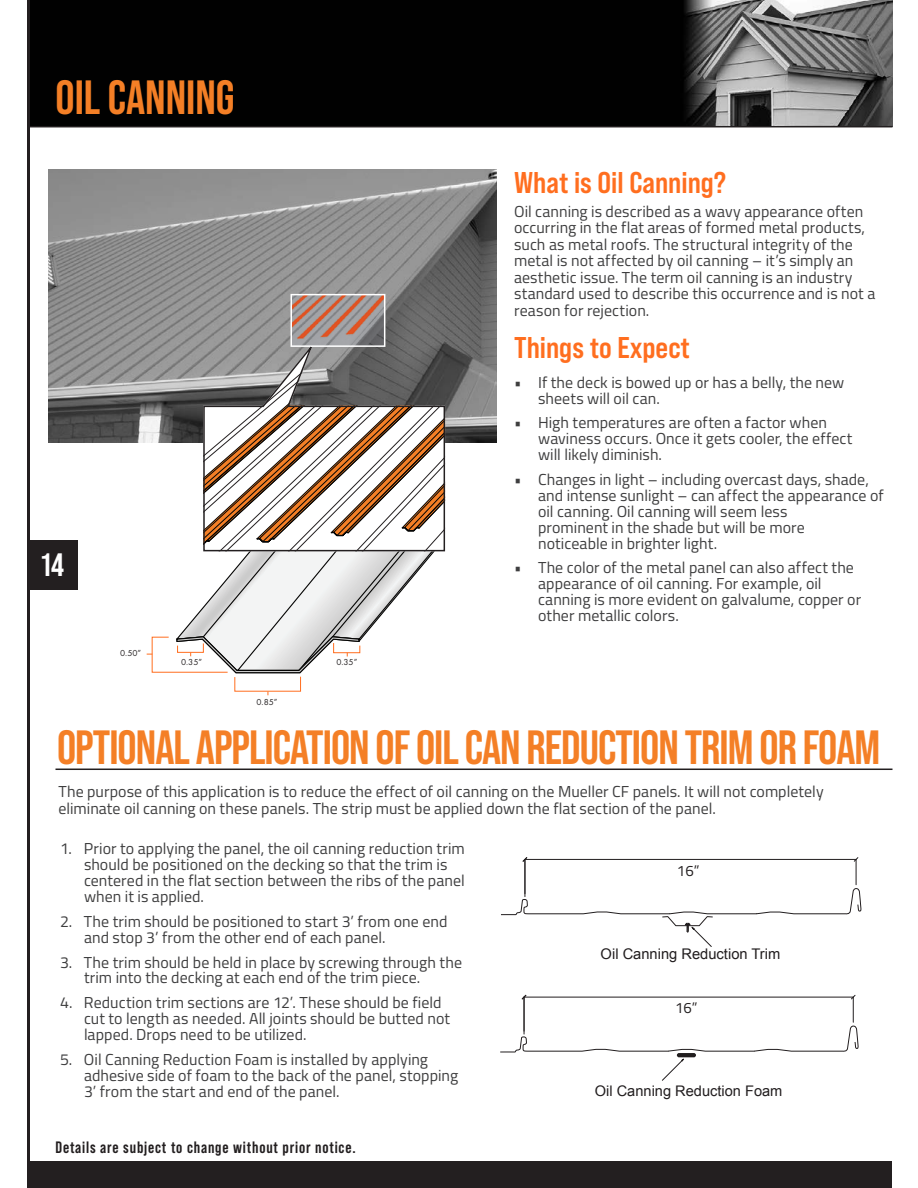
<style>
.page{position:relative;width:918px;height:1188px;background:#fff}
.page>*{position:absolute;margin:0;border:0;box-sizing:border-box;transform-origin:0 0}
.Left_Top_Titles_-_Orange{font:700 48px "Bebas Neue Pro";letter-spacing:-.02em;color:#f47f26}
.Top_Titles_-_Orange_-_Level_2{font:700 48px "Bebas Neue Pro";color:#f47f26}
.Left_Page_Numbers{font:700 32.4px "Bebas Neue Pro";color:#fff}
._3RD_SUB_ORANGE_HEADERS{font:30px "Bebas Neue Pro Sm E Bd";color:#ff6e1f}
.t1{font:700 16.5px "Bebas Neue Pro";letter-spacing:.05em;color:#231f20}
.Oil_Canning_with_Tabs_Left_Justify{font:15.9px/15.9px "Titillium Web";letter-spacing:.005em;color:#3e3e3f}
.Oil_Canning_Body{font:15.9px/16.5px "Titillium Web";letter-spacing:.005em;color:#3e3e3f}
.t2{font:15px "Titillium Web";color:#231f20}
.t3{font:14.7px "Arial";color:#211d1e}
.t4{font:14.55px "Arial";color:#211d1e}
.Futura_Measurement{font:9px "Futura PT";color:#231f20}
</style>
<div class="page">
<img style="left:30px;top:0;width:862px;height:126px">
<div style="left:28px;top:1161px;width:864px;height:27px;background:#231f20"></div>
<hr style="left:28px;top:126px;width:864px;height:1px;background:#231f20">
<hr style="left:27px;top:0;width:3px;height:1188px;background:#231f20">
<svg style="left:501px;top:857px;width:361px;height:90px"></svg>
<svg style="left:500px;top:995px;width:359px;height:58px"></svg>
<hr style="left:677px;top:1053px;width:19px;height:4px;background:#211d1e;border-radius:2px">
<svg style="left:662px;top:1059px;width:22px;height:21px"></svg>
<hr style="left:56px;top:769px;width:836px;height:1px;background:#231f20">
<img style="left:49px;top:169px;width:448px;height:274px">
<img style="left:294px;top:297px;width:88px;height:42px">
<div style="left:291px;top:294px;width:94px;height:53px;border:2px solid #fff"></div>
<svg style="left:202px;top:339px;width:244px;height:212px;background:#929293"></svg>
<svg style="left:147px;top:347px;width:298px;height:326px"></svg>
<div style="left:28px;top:540px;width:50px;height:49px;background:#231f20"></div>
<p class="Top_Titles_-_Orange_-_Level_2" style="left:56px;top:70px;width:181px">OIL CANNING</p>
<p class="Left_Page_Numbers" style="left:42px;top:546px;width:24px">14</p>
<p class="Futura_Measurement" style="left:120px;top:647px;width:23px">0.50”</p>
<p class="Futura_Measurement" style="left:181px;top:657px;width:23px">0.35”</p>
<p class="Futura_Measurement" style="left:336px;top:657px;width:23px">0.35”</p>
<p class="Futura_Measurement" style="left:257px;top:696px;width:23px">0.85”</p>
<p class="_3RD_SUB_ORANGE_HEADERS" style="left:514px;top:165px;width:214px">What is Oil Canning?</p>
<p class="Oil_Canning_Body" style="left:514px;top:202px;width:363px">Oil canning is described as a wavy appearance often occurring in the flat areas of formed metal products, such as metal roofs. The structural integrity of the metal is not affected by oil canning – it’s simply an aesthetic issue. The term oil canning is an industry standard used to describe this occurrence and is not a reason for rejection.</p>
<p class="_3RD_SUB_ORANGE_HEADERS" style="left:514px;top:330px;width:177px">Things to Expect</p>
<p class="Oil_Canning_with_Tabs_Left_Justify" style="left:538px;top:373px;width:308px;text-indent:-24px">• If the deck is bowed up or has a belly, the new sheets will oil can.</p>
<p class="Oil_Canning_with_Tabs_Left_Justify" style="left:538px;top:414px;width:316px;text-indent:-24px">• High temperatures are often a factor when waviness occurs. Once it gets cooler, the effect will likely diminish.</p>
<p class="Oil_Canning_with_Tabs_Left_Justify" style="left:538px;top:471px;width:347px;text-indent:-24px">• Changes in light – including overcast days, shade, and intense sunlight – can affect the appearance of oil canning. Oil canning will seem less<br>prominent in the shade but will be more<br>noticeable in brighter light.</p>
<p class="Oil_Canning_with_Tabs_Left_Justify" style="left:538px;top:559px;width:325px;text-indent:-24px">• The color of the metal panel can also affect the appearance of oil canning. For example, oil canning is more evident on galvalume, copper or other metallic colors.</p>
<p class="Left_Top_Titles_-_Orange" style="left:57px;top:719px;width:825px">OPTIONAL APPLICATION OF OIL CAN REDUCTION TRIM OR FOAM</p>
<p class="Oil_Canning_Body" style="left:58px;top:783px;width:767px">The purpose of this application is to reduce the effect of oil canning on the Mueller CF panels. It will not completely eliminate oil canning on these panels. The strip must be applied down the flat section of the panel.</p>
<p class="Oil_Canning_with_Tabs_Left_Justify" style="left:84px;top:840px;width:382px;text-indent:-24px">1. Prior to applying the panel, the oil canning reduction trim should be positioned on the decking so that the trim is centered in the flat section between the ribs of the panel when it is applied.</p>
<p class="Oil_Canning_with_Tabs_Left_Justify" style="left:84px;top:913px;width:365px;text-indent:-24px">2. The trim should be positioned to start 3’ from one end and stop 3’ from the other end of each panel.</p>
<p class="Oil_Canning_with_Tabs_Left_Justify" style="left:84px;top:953px;width:380px;text-indent:-24px">3. The trim should be held in place by screwing through the trim into the decking at each end of the trim piece.</p>
<p class="Oil_Canning_with_Tabs_Left_Justify" style="left:84px;top:994px;width:368px;text-indent:-24px">4. Reduction trim sections are 12’. These should be field cut to length as needed. All joints should be butted not lapped. Drops need to be utilized.</p>
<p class="Oil_Canning_with_Tabs_Left_Justify" style="left:84px;top:1051px;width:376px;text-indent:-24px">5. Oil Canning Reduction Foam is installed by applying adhesive side of foam to the back of the panel, stopping<br>3’ from the start and end of the panel.</p>
<p class="t1" style="left:56px;top:1138px;width:300px">Details are subject to change without prior notice.</p>
<p class="t2" style="left:677px;top:859px;width:24px">16”</p>
<p class="t3" style="left:601px;top:944px;width:181px">Oil Canning Reduction Trim</p>
<p class="t2" style="left:675px;top:997px;width:24px">16”</p>
<p class="t4" style="left:595px;top:1081px;width:189px">Oil Canning Reduction Foam</p>
</div>
